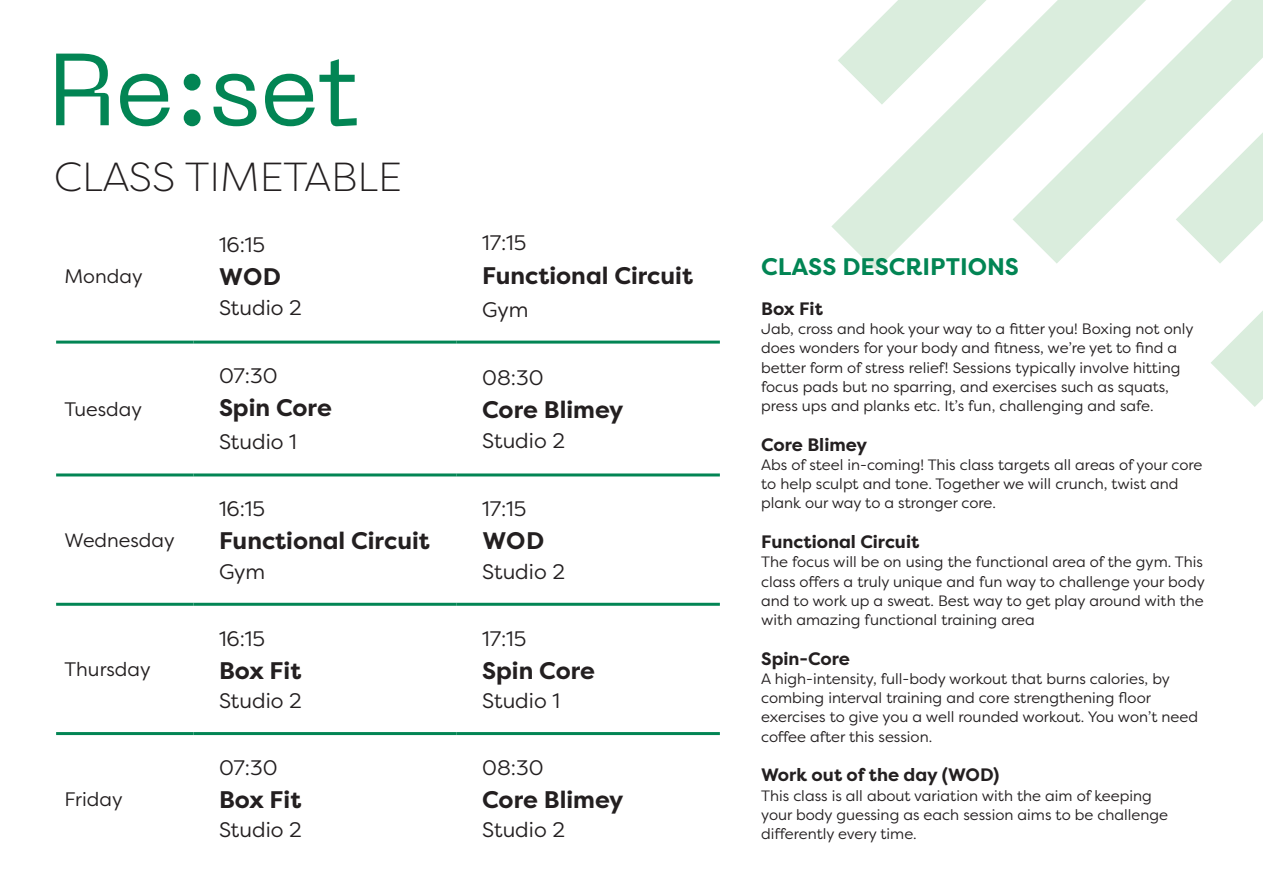
<style>
.page{position:relative;width:1263px;height:893px;background:#fff}
.page>*{position:absolute;margin:0;border:0;box-sizing:border-box;transform-origin:0 0}
.t1{font:300 40.5px "Filson Pro";color:#231f20}
.t2{font:700 24px "Filson Pro";color:#231f20}
.t3{font:700 24px "Filson Pro";color:#028554}
.t4{font:21px "Filson Pro";color:#231f20}
.t5{font:19.5px "Filson Pro";color:#231f20}
.t6{font:700 18px "Filson Pro";color:#231f20}
.t7{font:15px/19.2px "Filson Pro";color:#231f20}
</style>
<div class="page">
<svg style="left:831px;top:0;width:181px;height:271px"></svg>
<svg style="left:1012px;top:0;width:251px;height:264px"></svg>
<svg style="left:1211px;top:311px;width:52px;height:96px"></svg>
<svg style="left:1176px;top:132px;width:87px;height:132px"></svg>
<svg style="left:56px;top:54px;width:53px;height:71px"></svg>
<svg style="left:120px;top:74px;width:50px;height:52px"></svg>
<svg style="left:184px;top:74px;width:17px;height:52px"></svg>
<svg style="left:213px;top:74px;width:43px;height:52px"></svg>
<svg style="left:265px;top:59px;width:92px;height:68px"></svg>
<hr style="left:56px;top:341px;width:137px;height:3px;background:#028554">
<hr style="left:193px;top:341px;width:264px;height:3px;background:#028554">
<hr style="left:457px;top:341px;width:263px;height:3px;background:#028554">
<hr style="left:56px;top:473px;width:137px;height:3px;background:#028554">
<hr style="left:193px;top:473px;width:264px;height:3px;background:#028554">
<hr style="left:457px;top:473px;width:263px;height:3px;background:#028554">
<hr style="left:56px;top:603px;width:137px;height:3px;background:#028554">
<hr style="left:193px;top:603px;width:264px;height:3px;background:#028554">
<hr style="left:457px;top:603px;width:263px;height:3px;background:#028554">
<hr style="left:56px;top:732px;width:137px;height:3px;background:#028554">
<hr style="left:193px;top:732px;width:264px;height:3px;background:#028554">
<hr style="left:457px;top:732px;width:263px;height:3px;background:#028554">
<h1 class="t1" style="left:54px;top:151px;width:349px">CLASS TIMETABLE</h1>
<h3 class="t5" style="left:65px;top:263px;width:79px">Monday</h3>
<h3 class="t5" style="left:65px;top:396px;width:79px">Tuesday</h3>
<h3 class="t5" style="left:65px;top:527px;width:112px">Wednesday</h3>
<h3 class="t5" style="left:65px;top:657px;width:88px">Thursday</h3>
<h3 class="t5" style="left:65px;top:786px;width:59px">Friday</h3>
<h3 class="t4" style="left:219px;top:231px;width:48px">16:15</h3>
<h2 class="t2" style="left:219px;top:262px;width:63px">WOD</h2>
<h3 class="t4" style="left:219px;top:294px;width:84px">Studio 2</h3>
<h3 class="t4" style="left:219px;top:362px;width:60px">07:30</h3>
<h2 class="t2" style="left:219px;top:393px;width:114px">Spin Core</h2>
<h3 class="t4" style="left:219px;top:428px;width:79px">Studio 1</h3>
<h3 class="t4" style="left:219px;top:495px;width:48px">16:15</h3>
<h2 class="t2" style="left:219px;top:526px;width:212px">Functional Circuit</h2>
<h3 class="t4" style="left:219px;top:558px;width:48px">Gym</h3>
<h3 class="t4" style="left:219px;top:624px;width:48px">16:15</h3>
<h2 class="t2" style="left:219px;top:655px;width:84px">Box Fit</h2>
<h3 class="t4" style="left:219px;top:687px;width:84px">Studio 2</h3>
<h3 class="t4" style="left:219px;top:754px;width:60px">07:30</h3>
<h2 class="t2" style="left:219px;top:784px;width:84px">Box Fit</h2>
<h3 class="t4" style="left:219px;top:816px;width:84px">Studio 2</h3>
<h3 class="t4" style="left:482px;top:229px;width:46px">17:15</h3>
<h2 class="t2" style="left:482px;top:260px;width:212px">Functional Circuit</h2>
<h3 class="t4" style="left:482px;top:295px;width:48px">Gym</h3>
<h3 class="t4" style="left:482px;top:364px;width:63px">08:30</h3>
<h2 class="t2" style="left:482px;top:395px;width:143px">Core Blimey</h2>
<h3 class="t4" style="left:482px;top:426px;width:84px">Studio 2</h3>
<h3 class="t4" style="left:482px;top:495px;width:46px">17:15</h3>
<h2 class="t2" style="left:482px;top:526px;width:63px">WOD</h2>
<h3 class="t4" style="left:482px;top:558px;width:84px">Studio 2</h3>
<h3 class="t4" style="left:482px;top:624px;width:46px">17:15</h3>
<h2 class="t2" style="left:482px;top:655px;width:114px">Spin Core</h2>
<h3 class="t4" style="left:482px;top:687px;width:79px">Studio 1</h3>
<h3 class="t4" style="left:482px;top:754px;width:63px">08:30</h3>
<h2 class="t2" style="left:482px;top:784px;width:143px">Core Blimey</h2>
<h3 class="t4" style="left:482px;top:816px;width:84px">Studio 2</h3>
<h2 class="t3" style="left:761px;top:252px;width:259px">CLASS DESCRIPTIONS</h2>
<p class="t6" style="left:761px;top:297px;width:63px">Box Fit</p>
<p class="t7" style="left:761px;top:319px;width:434px">Jab, cross and hook your way to a fitter you! Boxing not only does wonders for your body and fitness, we’re yet to find a better form of stress relief! Sessions typically involve hitting focus pads but no sparring, and exercises such as squats, press ups and planks etc. It’s fun, challenging and safe.</p>
<p class="t6" style="left:761px;top:433px;width:107px">Core Blimey</p>
<p class="t7" style="left:761px;top:455px;width:443px">Abs of steel in-coming! This class targets all areas of your core to help sculpt and tone. Together we will crunch, twist and plank our way to a stronger core.</p>
<p class="t6" style="left:761px;top:531px;width:160px">Functional Circuit</p>
<p class="t7" style="left:761px;top:552px;width:445px">The focus will be on using the functional area of the gym. This class offers a truly unique and fun way to challenge your body and to work up a sweat. Best way to get play around with the with amazing functional training area</p>
<p class="t6" style="left:761px;top:647px;width:90px">Spin-Core</p>
<p class="t7" style="left:761px;top:669px;width:438px">A high-intensity, full-body workout that burns calories, by combing interval training and core strengthening floor exercises to give you a well rounded workout. You won’t need coffee after this session.</p>
<p class="t6" style="left:761px;top:764px;width:240px">Work out of the day (WOD)</p>
<p class="t7" style="left:761px;top:785px;width:408px">This class is all about variation with the aim of keeping your body guessing as each session aims to be challenge differently every time.</p>
</div>
